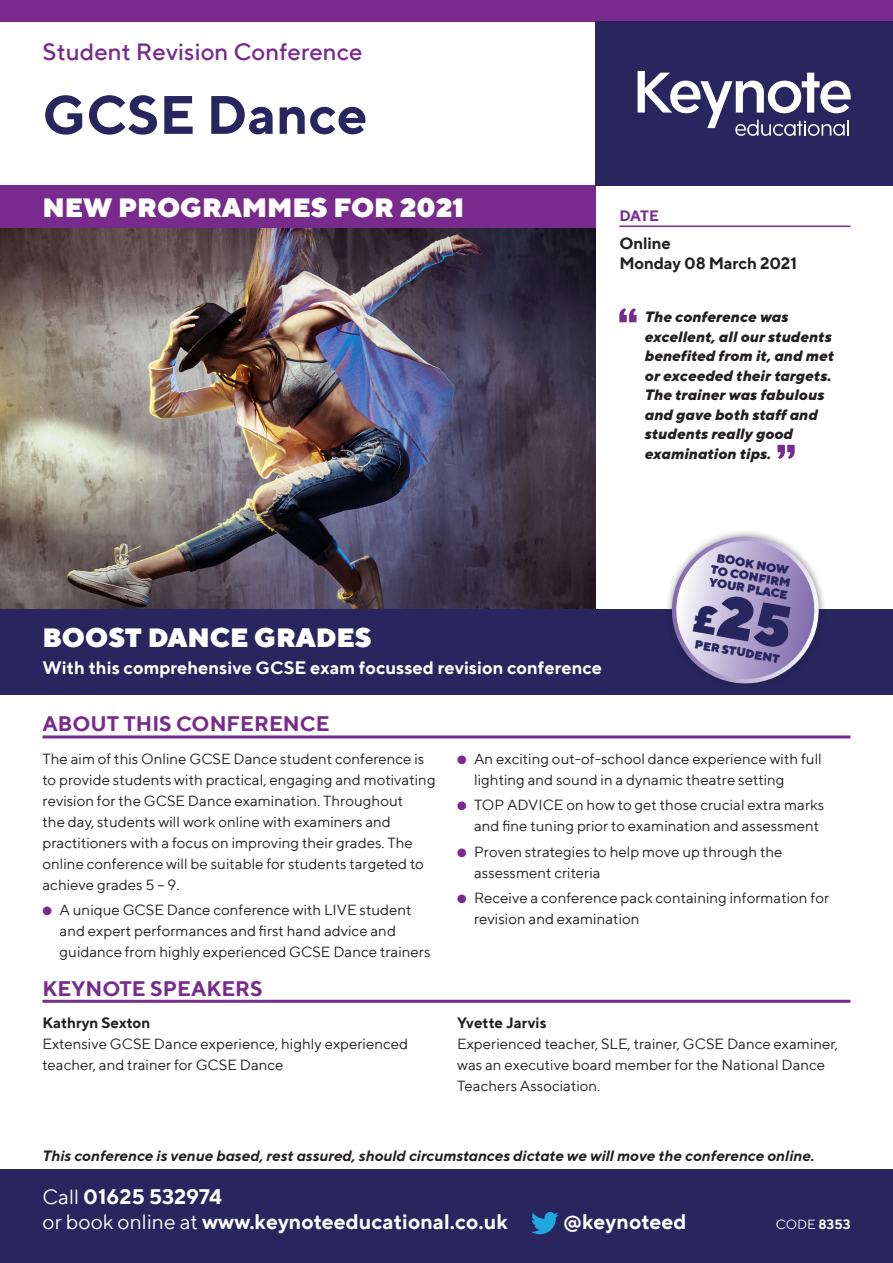
<style>
.page{position:relative;width:893px;height:1263px;background:#fff}
.page>*{position:absolute;margin:0;border:0;box-sizing:border-box;transform-origin:0 0}
.t1{font:700 54px "TT Norms";color:#28255f}
.t2{font:900 27px "TT Norms";color:#fff}
.t3{font:500 24px "TT Norms";color:#782a8d}
.t4{font:700 21px "TT Norms";color:#fff}
.t5{font:700 21px "TT Norms";color:#782a8d}
.t6{font:700 18px "TT Norms";color:#fff}
.t7{font:700 16.5px/19.5px "TT Norms";letter-spacing:-.01em;color:#231f20}
.t8{font:15px/21px "TT Norms";color:#231f20}
.Speakers_Body_Text{font:italic 800 15px/19.5px "TT Norms";color:#231f20}
.Speakers_Body_Text-2{font:italic 700 15px "TT Norms";color:#231f20}
.t9{font:700 15px "TT Norms";color:#782a8d}
.t10{font:13.5px "TT Norms";color:#fff}
.Speakers_Body_Text-3{font:900 12px/12.3px "TT Norms";color:#28255f;text-align:center}
.s1{color:#782a8d}
.s2{font-weight:700}
.s3{font-weight:400}
</style>
<div class="page">
<img style="left:0;top:228px;width:595px;height:381px">
<div style="left:0;top:609px;width:893px;height:85px;background:#28255f"></div>
<div style="left:0;top:186px;width:595px;height:42px;background:#782a8d"></div>
<div style="left:0;top:0;width:893px;height:21px;background:#782a8d"></div>
<div style="left:595px;top:21px;width:298px;height:165px;background:#28255f"></div>
<svg style="left:638px;top:71px;width:213px;height:65px"></svg>
<div style="left:0;top:1169px;width:893px;height:94px;background:#28255f"></div>
<svg style="left:531px;top:1212px;width:28px;height:22px"></svg>
<hr style="left:619px;top:226px;width:231px;height:1px;background:#782a8d">
<svg style="left:619px;top:308px;width:18px;height:14px"></svg>
<svg style="left:777px;top:445px;width:18px;height:14px"></svg>
<hr style="left:43px;top:735px;width:807px;height:3px;background:#782a8d">
<hr style="left:43px;top:1000px;width:807px;height:3px;background:#782a8d">
<div style="left:665px;top:529px;width:161px;height:162px;background:#231f20;opacity:.5"></div>
<svg style="left:666px;top:537px;width:159px;height:152px"></svg>
<p class="t3" style="left:43px;top:37px;width:322px">Student Revision Conference</p>
<p class="t1" style="left:43px;top:81px;width:327px">GCSE Dance</p>
<p class="t2" style="left:43px;top:190px;width:423px">NEW PROGRAMMES FOR 2021</p>
<p class="t9" style="left:619px;top:207px;width:41px">DATE</p>
<p class="t7" style="left:619px;top:233px;width:179px">Online<br>Monday 08 March 2021</p>
<p class="Speakers_Body_Text" style="left:645px;top:307px;width:191px">The conference was excellent, all our students benefited from it, and met or exceeded their targets.<br>The trainer was fabulous and gave both staff and students really good examination tips.</p>
<p class="t2" style="left:43px;top:620px;width:331px">BOOST DANCE GRADES</p>
<p class="t6" style="left:43px;top:656px;width:561px">With this comprehensive GCSE exam focussed revision conference</p>
<p class="t5" style="left:43px;top:711px;width:289px">ABOUT THIS CONFERENCE</p>
<p class="Speakers_Body_Text-3" style="left:714px;top:551px;width:82px;rotate:10deg">BOOK NOW<br>TO CONFIRM<br>YOUR PLACE</p>
<p class="Speakers_Body_Text-3" style="left:696px;top:638px;width:88px;rotate:10deg">PER STUDENT</p>
<p class="t8" style="left:43px;top:748px;width:395px">The aim of this Online GCSE Dance student conference is to provide students with practical, engaging and motivating revision for the GCSE Dance examination. Throughout<br>the day, students will work online with examiners and practitioners with a focus on improving their grades. The online conference will be suitable for students targeted to achieve grades 5 – 9.</p>
<p class="t8" style="left:60px;top:899px;width:372px;text-indent:-17px"><span class="s1">●</span> A unique GCSE Dance conference with LIVE student and expert performances and first hand advice and guidance from highly experienced GCSE Dance trainers</p>
<p class="t8" style="left:474px;top:748px;width:349px;text-indent:-17px"><span class="s1">●</span> An exciting out-of-school dance experience with full lighting and sound in a dynamic theatre setting</p>
<p class="t8" style="left:474px;top:794px;width:352px;text-indent:-17px"><span class="s1">●</span> TOP ADVICE on how to get those crucial extra marks and fine tuning prior to examination and assessment</p>
<p class="t8" style="left:474px;top:840px;width:310px;text-indent:-17px"><span class="s1">●</span> Proven strategies to help move up through the assessment criteria</p>
<p class="t8" style="left:474px;top:887px;width:357px;text-indent:-17px"><span class="s1">●</span> Receive a conference pack containing information for revision and examination</p>
<p class="t5" style="left:43px;top:975px;width:222px">KEYNOTE SPEAKERS</p>
<p class="t8" style="left:43px;top:1012px;width:367px"><span class="s2">Kathryn Sexton<br></span>Extensive GCSE Dance experience, highly experienced teacher, and trainer for GCSE Dance</p>
<p class="t8" style="left:457px;top:1012px;width:382px"><span class="s2">Yvette Jarvis<br></span>Experienced teacher, SLE, trainer, GCSE Dance examiner, was an executive board member for the National Dance Teachers Association.</p>
<p class="Speakers_Body_Text-2" style="left:43px;top:1146px;width:774px">This conference is venue based, rest assured, should circumstances dictate we will move the conference online.</p>
<p class="t4" style="left:43px;top:1183px;width:181px"><span class="s3">Call</span> 01625 532974</p>
<p class="t4" style="left:43px;top:1208px;width:467px"><span class="s3">or book online at</span> www.keynoteeducational.co.uk</p>
<p class="t4" style="left:563px;top:1208px;width:125px">@keynoteed</p>
<p class="t10" style="left:776px;top:1216px;width:76px">CODE <span class="s2">8353</span></p>
</div>
